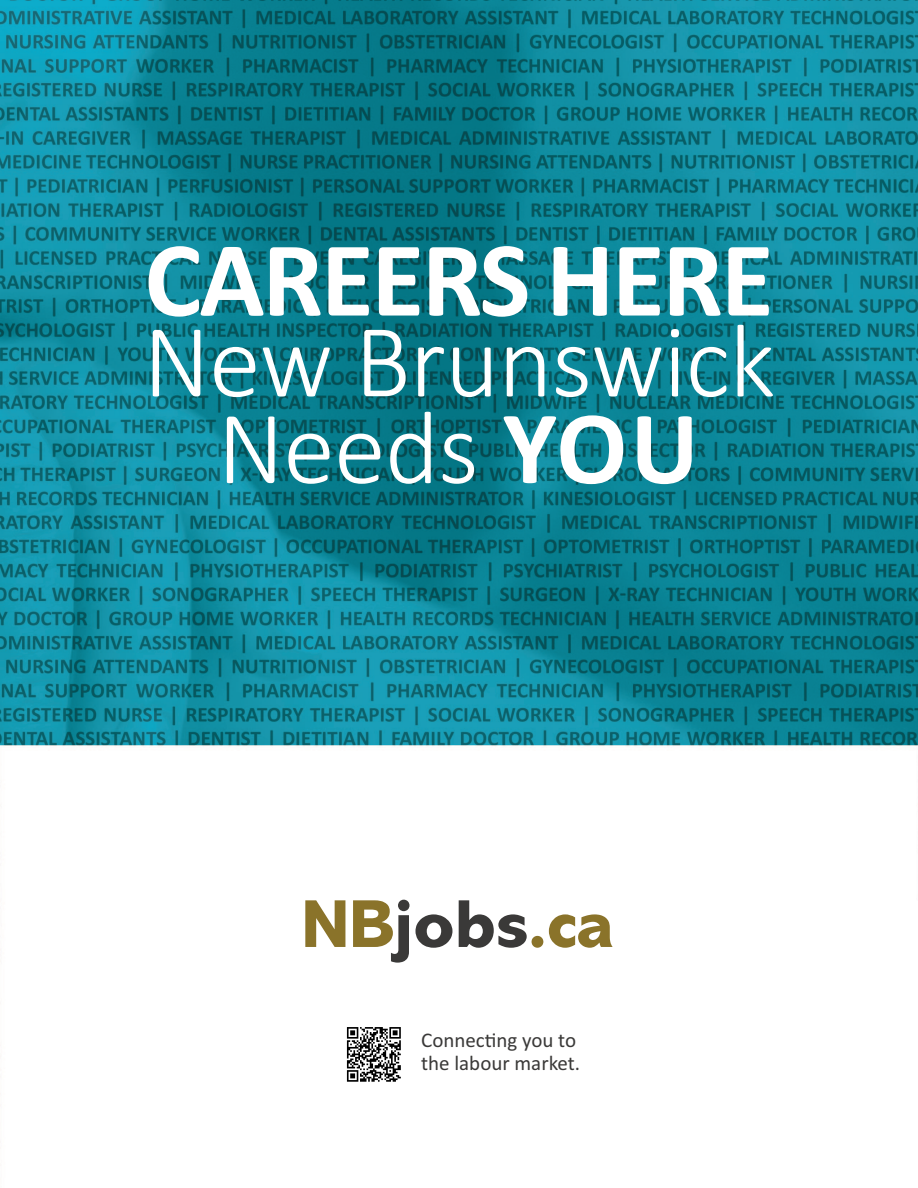
<style>
.page{position:relative;width:918px;height:1188px;background:#fff}
.page>*{position:absolute;margin:0;border:0;box-sizing:border-box;transform-origin:0 0}
.t1{font:700 108px "Calibri";letter-spacing:-.02em;color:#fff}
.t2{font:300 105px "Calibri";letter-spacing:-.01em;color:#fff}
.t3{font:21px/22.5px "Calibri";color:#3a3938}
.s1{font-weight:700}
</style>
<div class="page">
<img style="left:0;top:0;width:918px;height:963px">
<svg style="left:305px;top:900px;width:40px;height:47px"></svg>
<svg style="left:353px;top:900px;width:56px;height:62px"></svg>
<svg style="left:416px;top:914px;width:36px;height:34px"></svg>
<svg style="left:459px;top:900px;width:84px;height:48px"></svg>
<svg style="left:549px;top:914px;width:64px;height:34px"></svg>
<img style="left:346px;top:1027px;width:55px;height:55px">
<p class="t1" style="left:144px;top:242px;width:631px">CAREERS HERE</p>
<p class="t2" style="left:143px;top:299px;width:634px">New Brunswick</p>
<p class="t2" style="left:217px;top:385px;width:483px">Needs <span class="s1">YOU</span></p>
<p class="t3" style="left:421px;top:1031px;width:161px">Connecting you to the labour market.</p>
</div>
